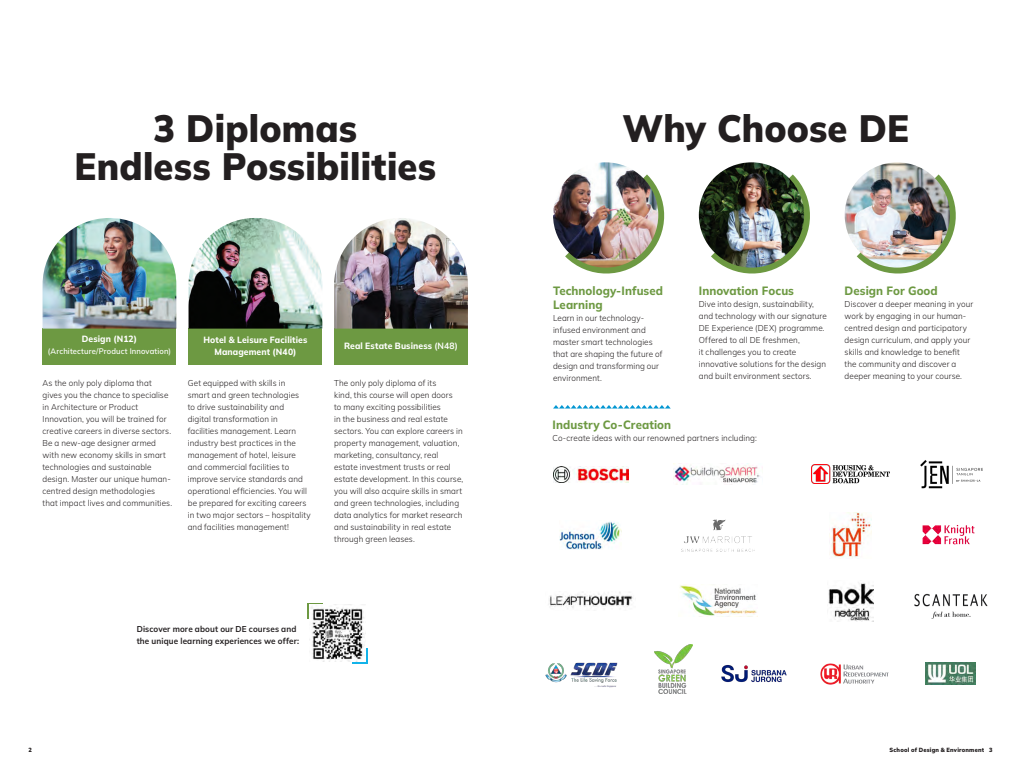
<style>
.page{position:relative;width:1021px;height:780px;background:#fff}
.page>*{position:absolute;margin:0;border:0;box-sizing:border-box;transform-origin:0 0}
.Main_Subhead_12_points_Mulish_black{font:900 38px/38px "Mulish";letter-spacing:.005em;color:#231f20;text-align:center;scale:.95 1}
.Standfirst_12_points_Mulish_XB{font:800 12px/14px "Mulish";letter-spacing:.005em;color:#6d9942;scale:.95 1}
.Subhead_9_points_Mulish_Bold{font:800 9px/12px "Mulish";letter-spacing:.015em;color:#fff;text-align:center;scale:.95 1}
.Body_text_8_5_points_Mulish_Light{font:300 8.5px/12px "Mulish";letter-spacing:.01em;color:#231f20;scale:.95 1}
.Subhead_9_points_Mulish_Bold-2{font:300 8.5px/12px "Mulish";letter-spacing:.01em;color:#231f20;scale:.95 1}
.Body_text_8_5_points_Mulish_Light-2{font:700 8.5px/12px "Mulish";letter-spacing:.015em;color:#231f20;scale:.95 1}
.Subhead_9_points_Mulish_Bold-3{font:600 8px "Mulish";letter-spacing:.015em;color:#fff;scale:.95 1}
.t1{font:900 6px "Mulish";letter-spacing:.035em;color:#231f20;scale:.95 1}
.s1{font-weight:700}
</style>
<div class="page">
<div style="left:43px;top:328px;width:133px;height:37px;background:#6d9942"></div>
<div style="left:188px;top:328px;width:134px;height:37px;background:#6d9942"></div>
<div style="left:334px;top:328px;width:134px;height:37px;background:#6d9942"></div>
<img style="left:43px;top:218px;width:133px;height:110px">
<img style="left:188px;top:218px;width:134px;height:110px">
<img style="left:334px;top:218px;width:134px;height:110px">
<svg style="left:307px;top:603px;width:15px;height:15px"></svg>
<svg style="left:352px;top:648px;width:15px;height:15px"></svg>
<img style="left:309px;top:605px;width:57px;height:56px">
<svg style="left:565px;top:174px;width:100px;height:100px"></svg>
<img style="left:553px;top:162px;width:105px;height:105px;border-radius:53px">
<svg style="left:711px;top:174px;width:99px;height:100px"></svg>
<img style="left:698px;top:162px;width:106px;height:105px;border-radius:53px">
<svg style="left:856px;top:174px;width:100px;height:100px"></svg>
<img style="left:844px;top:162px;width:105px;height:105px;border-radius:53px">
<svg style="left:553px;top:405px;width:117px;height:3px"></svg>
<img style="left:680px;top:585px;width:77px;height:31px">
<img style="left:914px;top:593px;width:74px;height:26px">
<img style="left:559px;top:521px;width:63px;height:29px">
<img style="left:545px;top:662px;width:72px;height:26px">
<img style="left:922px;top:525px;width:52px;height:19px">
<img style="left:673px;top:463px;width:87px;height:21px">
<img style="left:548px;top:592px;width:85px;height:16px">
<img style="left:654px;top:644px;width:38px;height:49px">
<img style="left:721px;top:665px;width:66px;height:18px">
<img style="left:820px;top:663px;width:69px;height:22px">
<img style="left:811px;top:465px;width:78px;height:19px">
<img style="left:920px;top:460px;width:62px;height:29px">
<img style="left:681px;top:519px;width:73px;height:32px">
<img style="left:828px;top:582px;width:45px;height:39px">
<img style="left:829px;top:512px;width:43px;height:46px">
<img style="left:925px;top:662px;width:50px;height:22px">
<img style="left:553px;top:466px;width:75px;height:17px">
<p class="Main_Subhead_12_points_Mulish_black" style="left:74px;top:108px;width:382px">3 Diplomas<br>Endless Possibilities</p>
<p class="Subhead_9_points_Mulish_Bold" style="left:82px;top:333px;width:60px">Design (N12)</p>
<p class="Subhead_9_points_Mulish_Bold-3" style="left:48px;top:346px;width:131px">(Architecture/Product Innovation)</p>
<p class="Subhead_9_points_Mulish_Bold" style="left:203px;top:334px;width:111px">Hotel &amp; Leisure Facilities<br>Management (N40)</p>
<p class="Subhead_9_points_Mulish_Bold" style="left:344px;top:340px;width:121px">Real Estate Business <span class="s1">(N48)</span></p>
<p class="Subhead_9_points_Mulish_Bold-2" style="left:334px;top:376px;width:137px">The only poly diploma of its<br>kind, this course will open doors<br>to many exciting possibilities<br>in the business and real estate sectors. You can explore careers in property management, valuation, marketing, consultancy, real estate investment trusts or real estate development. In this course, you will also acquire skills in smart and green technologies, including data analytics for market research and sustainability in real estate through green leases.</p>
<p class="Body_text_8_5_points_Mulish_Light" style="left:43px;top:376px;width:138px">As the only poly diploma that gives you the chance to specialise in Architecture or Product<br>Innovation, you will be trained for creative careers in diverse sectors.<br>Be a new-age designer armed with new economy skills in smart technologies and sustainable design. Master our unique human&shy;centred design methodologies that impact lives and communities.</p>
<p class="Body_text_8_5_points_Mulish_Light" style="left:188px;top:376px;width:131px">Get equipped with skills in<br>smart and green technologies<br>to drive sustainability and<br>digital transformation in<br>facilities management. Learn industry best practices in the management of hotel, leisure and commercial facilities to improve service standards and operational efficiencies. You will be prepared for exciting careers in two major sectors – hospitality and facilities management!</p>
<p class="Body_text_8_5_points_Mulish_Light-2" style="left:137px;top:622px;width:173px">Discover more about our DE courses and the unique learning experiences we offer:</p>
<p class="Main_Subhead_12_points_Mulish_black" style="left:622px;top:108px;width:303px">Why Choose DE</p>
<p class="Standfirst_12_points_Mulish_XB" style="left:553px;top:283px;width:117px">Technology-Infused<br>Learning</p>
<p class="Body_text_8_5_points_Mulish_Light" style="left:553px;top:311px;width:117px">Learn in our technology&shy;infused environment and master smart technologies that are shaping the future of design and transforming our environment.</p>
<p class="Standfirst_12_points_Mulish_XB" style="left:698px;top:283px;width:102px">Innovation Focus</p>
<p class="Body_text_8_5_points_Mulish_Light" style="left:698px;top:297px;width:136px">Dive into design, sustainability, and technology with our signature<br>DE Experience (DEX) programme.<br>Offered to all DE freshmen,<br>it challenges you to create innovative solutions for the design and built environment sectors.</p>
<p class="Standfirst_12_points_Mulish_XB" style="left:552px;top:417px;width:126px">Industry Co-Creation</p>
<p class="Body_text_8_5_points_Mulish_Light" style="left:552px;top:431px;width:216px">Co-create ideas with our renowned partners including:</p>
<p class="Standfirst_12_points_Mulish_XB" style="left:844px;top:283px;width:100px">Design For Good</p>
<p class="Body_text_8_5_points_Mulish_Light" style="left:844px;top:297px;width:137px">Discover a deeper meaning in your work by engaging in our human&shy;centred design and participatory design curriculum, and apply your skills and knowledge to benefit the community and discover a deeper meaning to your course.</p>
<p class="t1" style="left:28px;top:745px;width:5px">2</p>
<p class="t1" style="left:889px;top:745px;width:110px">School of Design &amp; Environment 3</p>
</div>
